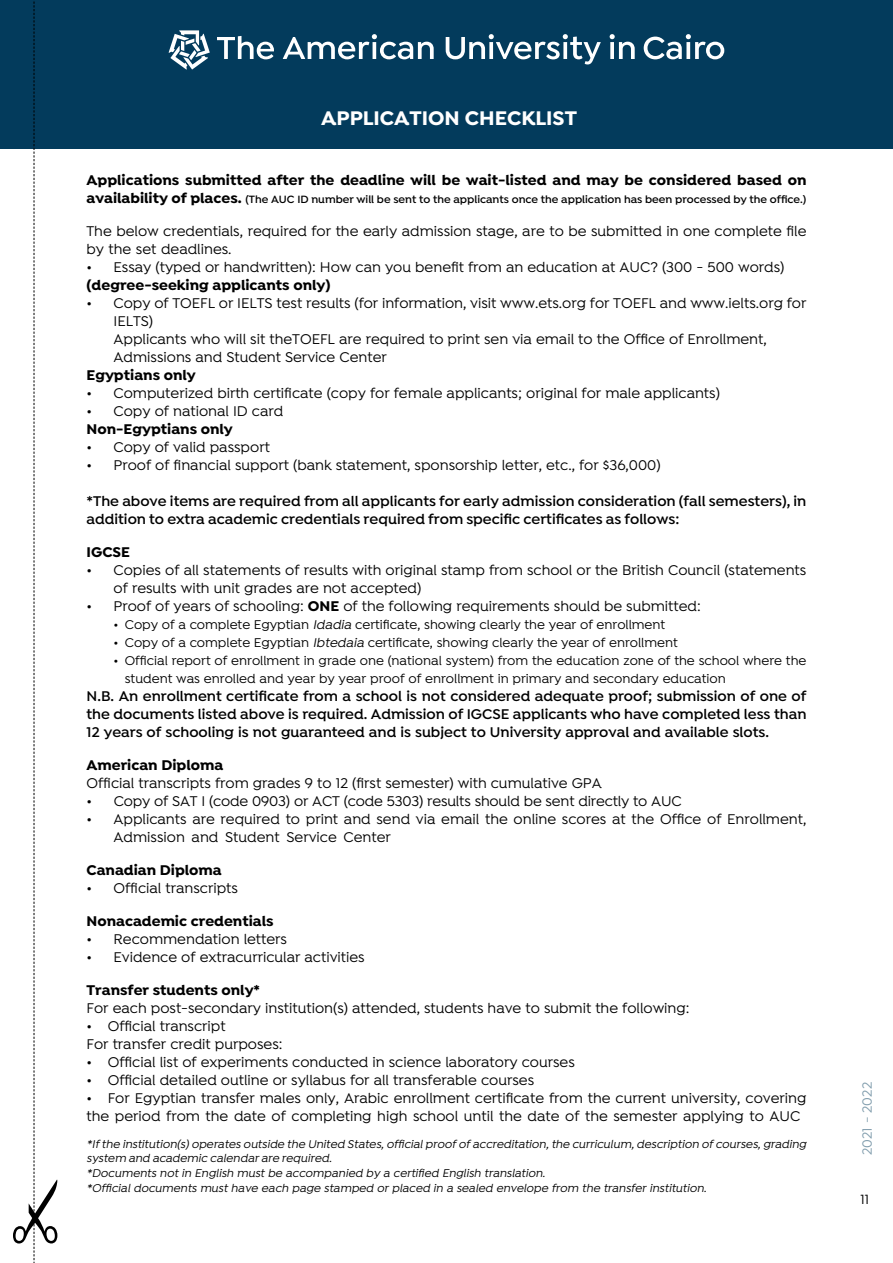
<style>
.page{position:relative;width:893px;height:1263px;background:#fff}
.page>*{position:absolute;margin:0;border:0;box-sizing:border-box;transform-origin:0 0}
.t1{font:700 21px "Isidora";color:#fff}
.t2{font:500 15px/18px "Isidora";color:#000}
.t3{font:600 15px/18px "Isidora";color:#000}
.t4{font:700 15px "Isidora";color:#000}
.t5{font:500 14.25px "Isidora";color:#819dad}
.t6{font:500 14.25px "Isidora";color:#000}
.t7{font:500 13.5px/18px "Isidora";color:#000}
.t8{font:italic 500 12px/13.5px "Isidora";color:#000}
.t9{font:600 11.25px "Isidora";color:#000}
.s1{font-weight:700;font-size:15px}
.s2{font-weight:700}
.s3{font-style:italic}
</style>
<div class="page">
<hr style="left:0;top:145px;width:1px;height:1118px;background:#033b5c">
<div style="left:0;top:0;width:893px;height:149px;background:#033b5c"></div>
<svg style="left:217px;top:36px;width:57px;height:23px"></svg>
<svg style="left:283px;top:34px;width:151px;height:25px"></svg>
<svg style="left:446px;top:34px;width:155px;height:30px"></svg>
<svg style="left:610px;top:34px;width:25px;height:25px"></svg>
<svg style="left:644px;top:34px;width:80px;height:25px"></svg>
<svg style="left:169px;top:30px;width:41px;height:40px"></svg>
<svg style="left:13px;top:1px;width:44px;height:1262px"></svg>
<h1 class="t1" style="left:321px;top:105px;width:257px">APPLICATION CHECKLIST</h1>
<p class="t4" style="left:87px;top:171px;width:721px">Applications submitted after the deadline will be wait-listed and may be considered based on</p>
<p class="t9" style="left:87px;top:193px;width:721px"><span class="s1">availability of places.</span> (The AUC ID number will be sent to the applicants once the application has been processed by the office.)</p>
<p class="t2" style="left:87px;top:223px;width:721px">The below credentials, required for the early admission stage, are to be submitted in one complete file by the set deadlines.</p>
<p class="t2" style="left:87px;top:259px;width:699px">• Essay (typed or handwritten): How can you benefit from an education at AUC? (300 - 500 words)</p>
<p class="t4" style="left:87px;top:276px;width:246px">(degree-seeking applicants only)</p>
<p class="t2" style="left:114px;top:295px;width:694px;text-indent:-27px">• Copy of TOEFL or IELTS test results (for information, visit www.ets.org for TOEFL and www.ielts.org for IELTS)<br>Applicants who will sit theTOEFL are required to print sen via email to the Office of Enrollment, Admissions and Student Service Center</p>
<p class="t4" style="left:87px;top:366px;width:111px">Egyptians only</p>
<p class="t2" style="left:87px;top:385px;width:635px">• Computerized birth certificate (copy for female applicants; original for male applicants)</p>
<p class="t2" style="left:87px;top:403px;width:198px">• Copy of national ID card</p>
<p class="t4" style="left:87px;top:420px;width:148px">Non-Egyptians only</p>
<p class="t2" style="left:87px;top:439px;width:185px">• Copy of valid passport</p>
<p class="t2" style="left:87px;top:457px;width:576px">• Proof of financial support (bank statement, sponsorship letter, etc., for $36,000)</p>
<p class="t3" style="left:87px;top:493px;width:721px">*The above items are required from all applicants for early admission consideration (fall semesters), in addition to extra academic credentials required from specific certificates as follows:</p>
<p class="t4" style="left:87px;top:543px;width:45px">IGCSE</p>
<p class="t2" style="left:114px;top:562px;width:694px;text-indent:-27px">• Copies of all statements of results with original stamp from school or the British Council (statements of results with unit grades are not accepted)</p>
<p class="t2" style="left:87px;top:598px;width:616px">• Proof of years of schooling: <span class="s2">ONE</span> of the following requirements should be submitted:</p>
<p class="t7" style="left:113px;top:617px;width:553px">• Copy of a complete Egyptian <span class="s3">Idadia</span> certificate, showing clearly the year of enrollment</p>
<p class="t7" style="left:113px;top:635px;width:566px">• Copy of a complete Egyptian <span class="s3">Ibtedaia</span> certificate, showing clearly the year of enrollment</p>
<p class="t7" style="left:125px;top:653px;width:683px;text-indent:-11px">• Official report of enrollment in grade one (national system) from the education zone of the school where the student was enrolled and year by year proof of enrollment in primary and secondary education</p>
<p class="t3" style="left:87px;top:688px;width:721px;text-align:justify">N.B. An enrollment certificate from a school is not considered adequate proof; submission of one of the documents listed above is required. Admission of IGCSE applicants who have completed less than 12 years of schooling is not guaranteed and is subject to University approval and available slots.</p>
<p class="t4" style="left:87px;top:756px;width:138px">American Diploma</p>
<p class="t2" style="left:87px;top:775px;width:517px">Official transcripts from grades 9 to 12 (first semester) with cumulative GPA</p>
<p class="t2" style="left:87px;top:793px;width:597px">• Copy of SAT I (code 0903) or ACT (code 5303) results should be sent directly to AUC</p>
<p class="t2" style="left:114px;top:811px;width:694px;text-indent:-27px">• Applicants are required to print and send via email the online scores at the Office of Enrollment,<br>Admission and Student Service Center</p>
<p class="t4" style="left:87px;top:861px;width:137px">Canadian Diploma</p>
<p class="t2" style="left:87px;top:880px;width:153px">• Official transcripts</p>
<p class="t4" style="left:87px;top:912px;width:189px">Nonacademic credentials</p>
<p class="t2" style="left:87px;top:931px;width:202px">• Recommendation letters</p>
<p class="t2" style="left:87px;top:949px;width:280px">• Evidence of extracurricular activities</p>
<p class="t4" style="left:87px;top:981px;width:175px">Transfer students only*</p>
<p class="t2" style="left:87px;top:1000px;width:605px">For each post-secondary institution(s) attended, students have to submit the following:</p>
<p class="t2" style="left:87px;top:1018px;width:198px">• Official transcript<br>For transfer credit purposes:</p>
<p class="t2" style="left:87px;top:1054px;width:490px">• Official list of experiments conducted in science laboratory courses</p>
<p class="t2" style="left:87px;top:1072px;width:449px">• Official detailed outline or syllabus for all transferable courses</p>
<p class="t2" style="left:87px;top:1090px;width:721px">• For Egyptian transfer males only, Arabic enrollment certificate from the current university, covering the period from the date of completing high school until the date of the semester applying to AUC</p>
<p class="t8" style="left:87px;top:1138px;width:724px">*Ifthe institution(s)operates outside the United States,officialproofofaccreditation,the curriculum,description ofcourses,grading system and academic calendarare required.</p>
<p class="t8" style="left:87px;top:1166px;width:624px;line-height:15px">*Documents notin English mustbe accompanied by a certified English translation.<br>*Officialdocuments musthave each page stamped orplaced in a sealed envelope from the transferinstitution.</p>
<p class="t5" style="left:859px;top:1155px;width:75px;rotate:-90deg">2021 - 2022</p>
<p class="t6" style="left:860px;top:1191px;width:10px">11</p>
</div>
